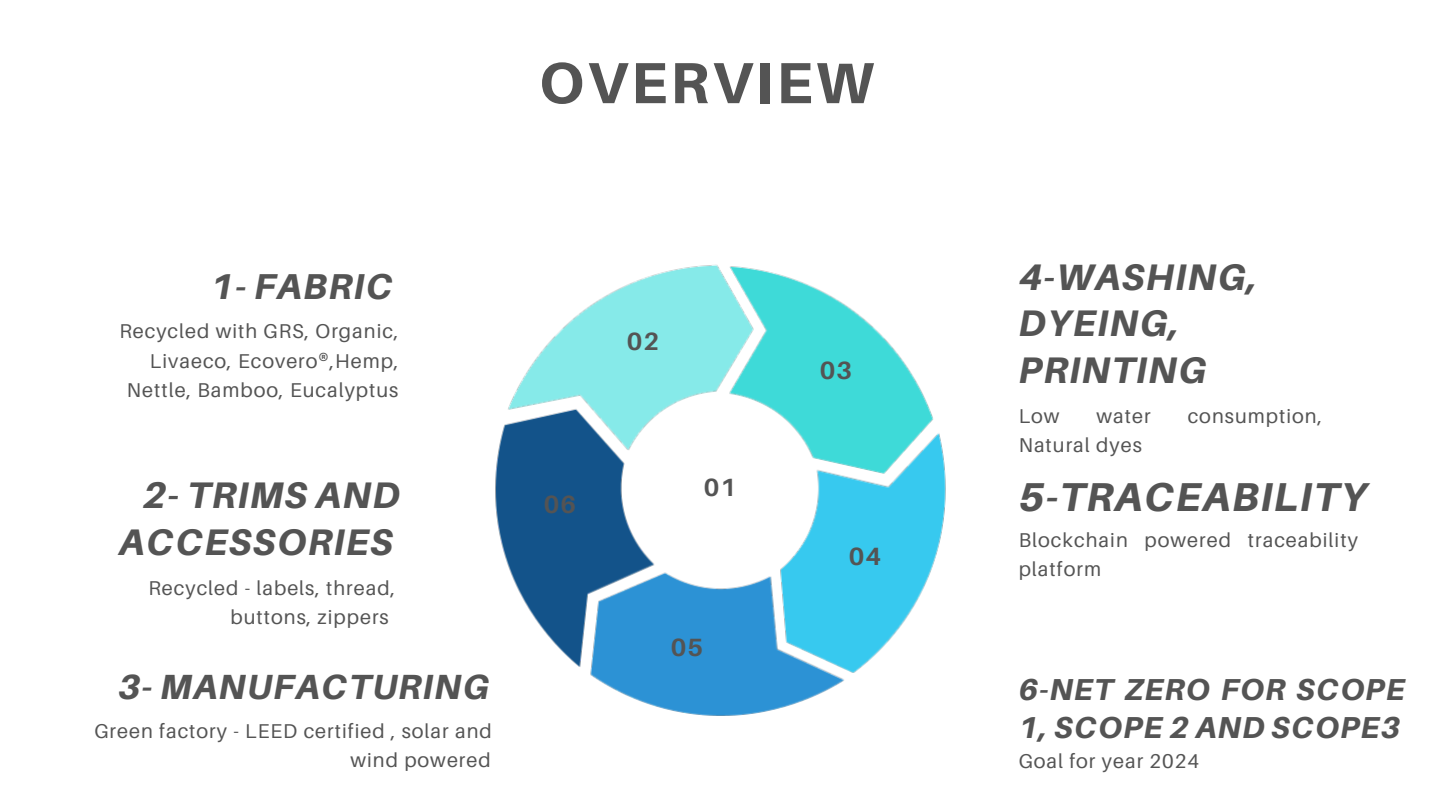
<style>
.page{position:relative;width:1440px;height:810px;background:#fff}
.page>*{position:absolute;margin:0;border:0;box-sizing:border-box;transform-origin:0 0}
.t1{font:800 58px "Aileron";letter-spacing:.05em;color:#545454}
.t2{font:italic 800 40.3px "Aileron";letter-spacing:.04em;color:#545454}
.t3{font:italic 800 37px/46.5px "Aileron";letter-spacing:.04em;color:#545454}
.t4{font:italic 800 36px "Aileron";letter-spacing:.04em;color:#545454}
.t5{font:italic 800 35px "Aileron";letter-spacing:.04em;color:#545454}
.t6{font:italic 800 30.3px/38.2px "Aileron";letter-spacing:.04em;color:#545454}
.t7{font:700 25px "Aileron";letter-spacing:.04em;color:#545454}
.t8{font:20px/29.2px "Aileron";letter-spacing:.05em;color:#545454}
</style>
<div class="page">
<img style="left:495px;top:423px;width:160px;height:244px">
<img style="left:508px;top:265px;width:222px;height:186px">
<img style="left:730px;top:266px;width:204px;height:167px">
<img style="left:781px;top:433px;width:165px;height:239px">
<img style="left:590px;top:572px;width:254px;height:143px">
<p class="t4" style="left:211px;top:264px;width:184px">1- FABRIC</p>
<p class="t8" style="left:119px;top:316px;width:280px;text-align:right">Recycled with GRS, Organic,<br>Livaeco, Ecovero®,Hemp,<br>Nettle, Bamboo, Eucalyptus</p>
<p class="t1" style="left:539px;top:47px;width:336px">OVERVIEW</p>
<p class="t7" style="left:627px;top:326px;width:34px">02</p>
<p class="t7" style="left:820px;top:355px;width:34px">03</p>
<p class="t3" style="left:1019px;top:253px;width:241px">4-WASHING,<br>DYEING,<br>PRINTING</p>
<p class="t8" style="left:1019px;top:401px;width:42px">Low</p>
<p class="t8" style="left:1097px;top:401px;width:56px">water</p>
<p class="t8" style="left:1188px;top:401px;width:136px">consumption,</p>
<p class="t8" style="left:1019px;top:430px;width:125px">Natural dyes</p>
<p class="t7" style="left:704px;top:472px;width:34px">01</p>
<p class="t3" style="left:143px;top:471px;width:259px">2- TRIMS AND</p>
<p class="t2" style="left:1019px;top:472px;width:350px">5-TRACEABILITY</p>
<p class="t3" style="left:119px;top:518px;width:276px">ACCESSORIES</p>
<p class="t7" style="left:544px;top:489px;width:34px">06</p>
<p class="t8" style="left:1019px;top:526px;width:341px;line-height:28.5px">Blockchain powered traceability platform</p>
<p class="t7" style="left:849px;top:541px;width:34px">04</p>
<p class="t8" style="left:231px;top:573px;width:166px;text-indent:-82px">Recycled - labels, thread, buttons, zippers</p>
<p class="t5" style="left:118px;top:666px;width:373px">3- MANUFACTURING</p>
<p class="t8" style="left:94px;top:716px;width:399px;text-align:right">Green factory - LEED certified , solar and wind powered</p>
<p class="t7" style="left:671px;top:632px;width:34px">05</p>
<p class="t6" style="left:1019px;top:669px;width:388px">6-NET ZERO FOR SCOPE<br>1, SCOPE 2 AND SCOPE3</p>
<p class="t8" style="left:1019px;top:746px;width:182px">Goal for year 2024</p>
</div>
